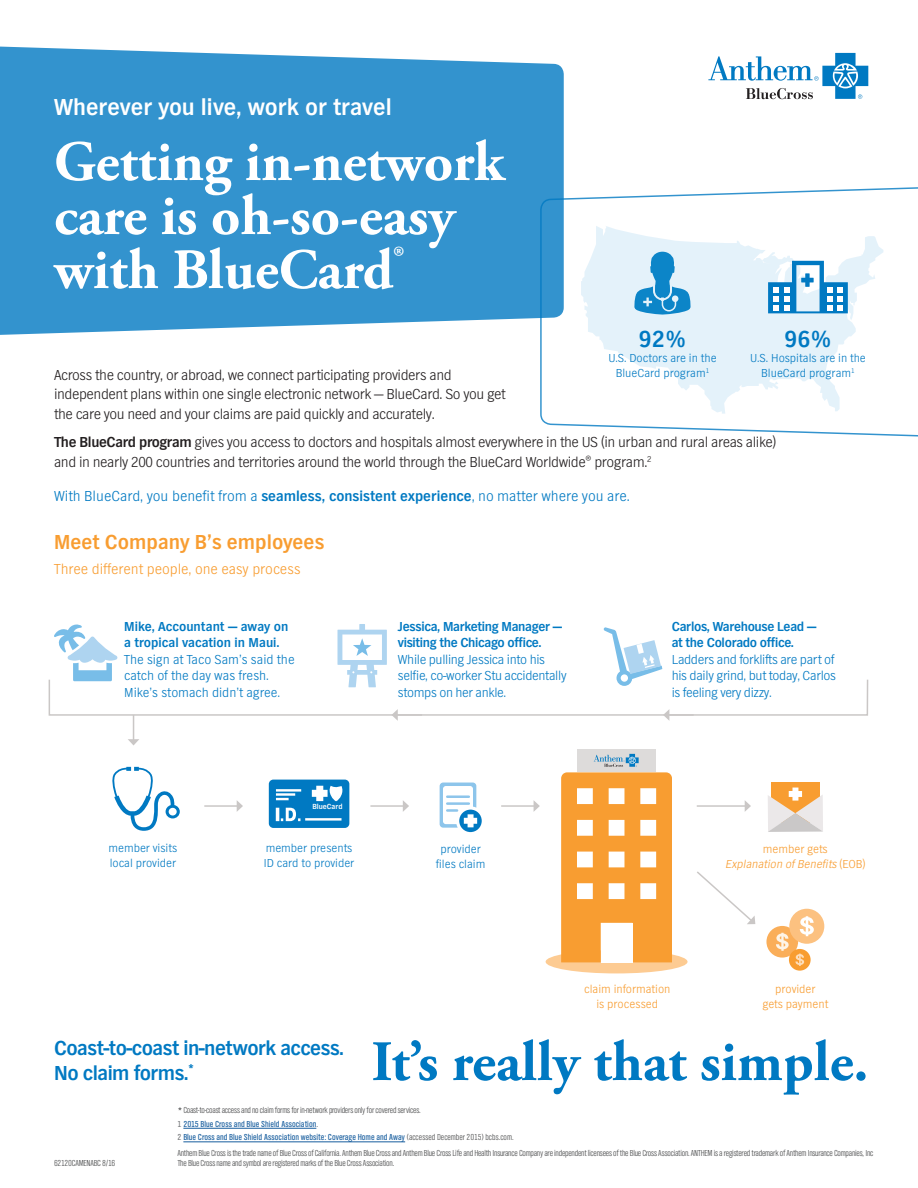
<style>
.page{position:relative;width:918px;height:1188px;background:#fff}
.page>*{position:absolute;margin:0;border:0;box-sizing:border-box;transform-origin:0 0}
.t1{font:700 57px/54px "Adobe Garamond Pro";color:#fff}
.t2{font:700 57px "Adobe Garamond Pro";color:#0079c2}
.t3{font:700 24px "TV Nord EF";color:#fff}
.t4{font:700 24px "TV Nord EF";color:#0079c2}
.t5{font:700 21px/25.2px "TV Nord EF";letter-spacing:-.025em;color:#0079c2}
.t6{font:700 21px "TV Nord EF";color:#f89d31}
.Body_bullet_indent{font:300 15px/19.5px "TV Nord EF";letter-spacing:-.025em;color:#231f20}
.t7{font:300 15px "TV Nord EF";color:#0079c2}
.t8{font:300 15px "TV Nord EF";color:#f89d31}
.Body_bullet_indent-2{font:300 13.5px/16.5px "TV Nord EF";letter-spacing:-.025em;color:#0079c2}
.Body_bullet_indent-3{font:300 13.5px/16.5px "TV Nord EF";color:#0079c2}
.t9{font:300 12px/15px "TV Nord EF";color:#0079c2;text-align:center}
.t10{font:300 12px/15px "TV Nord EF";color:#f89d31;text-align:center}
.t11{font:italic 300 12px/15px "TV Nord EF";color:#f89d31;text-align:center}
.t12{font:300 9px "TV Nord Cond EF";letter-spacing:-.025em;color:#4b4c4d}
.t13{font:9px "TV Nord Cond EF";color:#175d9e}
.t14{font:700 7.65px "TV Nord EF";color:#fff}
.s1{font-weight:700}
.s2{font-style:normal}
.s3{font-size:12px}
.s4{color:#76787b}
.s5{font-weight:300;color:#4b4c4d}
</style>
<div class="page">
<div style="left:0;top:46px;width:564px;height:289px;background:#3393ce"></div>
<svg style="left:539px;top:178px;width:379px;height:259px"></svg>
<hr style="left:183px;top:1128px;width:133px;height:1px;background:#175d9e">
<hr style="left:183px;top:1142px;width:222px;height:1px;background:#175d9e">
<div style="left:766px;top:926px;width:32px;height:32px;background:#faae59;border-radius:50%"></div>
<svg style="left:776px;top:933px;width:13px;height:18px"></svg>
<div style="left:789px;top:949px;width:22px;height:22px;background:#f89d31;border-radius:50%"></div>
<svg style="left:795px;top:954px;width:9px;height:12px"></svg>
<div style="left:789px;top:909px;width:35px;height:35px;background:#fcc180;border-radius:50%"></div>
<svg style="left:800px;top:916px;width:14px;height:20px"></svg>
<div style="left:771px;top:782px;width:49px;height:40px;background:#f89d31"></div>
<svg style="left:768px;top:788px;width:55px;height:44px"></svg>
<hr style="left:370px;top:805px;width:34px;height:2px;background:#cac7c6">
<svg style="left:403px;top:800px;width:6px;height:12px"></svg>
<svg style="left:459px;top:810px;width:23px;height:22px"></svg>
<svg style="left:440px;top:783px;width:37px;height:45px"></svg>
<svg style="left:697px;top:871px;width:58px;height:53px"></svg>
<div style="left:49px;top:679px;width:819px;height:37px;border:2px solid #cac7c6"></div>
<svg style="left:269px;top:780px;width:80px;height:48px;background:#2f91cd"></svg>
<svg style="left:128px;top:715px;width:11px;height:31px"></svg>
<hr style="left:501px;top:805px;width:33px;height:2px;background:#cac7c6">
<svg style="left:534px;top:801px;width:6px;height:10px"></svg>
<hr style="left:697px;top:805px;width:48px;height:2px;background:#cac7c6">
<svg style="left:745px;top:801px;width:6px;height:11px"></svg>
<svg style="left:112px;top:767px;width:68px;height:64px"></svg>
<hr style="left:204px;top:805px;width:33px;height:2px;background:#cac7c6">
<svg style="left:237px;top:801px;width:6px;height:11px"></svg>
<svg style="left:54px;top:624px;width:63px;height:57px"></svg>
<svg style="left:338px;top:624px;width:49px;height:63px"></svg>
<svg style="left:604px;top:627px;width:58px;height:59px"></svg>
<svg style="left:581px;top:226px;width:302px;height:188px;fill:#e4f2fa"></svg>
<svg style="left:768px;top:261px;width:80px;height:52px"></svg>
<svg style="left:634px;top:252px;width:57px;height:63px;background:#76bae0"></svg>
<hr style="left:397px;top:714px;width:25px;height:2px;background:#cac7c6">
<svg style="left:392px;top:709px;width:6px;height:12px"></svg>
<hr style="left:669px;top:714px;width:25px;height:2px;background:#cac7c6">
<svg style="left:663px;top:710px;width:6px;height:10px"></svg>
<svg style="left:708px;top:53px;width:160px;height:46px"></svg>
<div style="left:546px;top:950px;width:142px;height:23px;background:#fdcb92;border-radius:50%"></div>
<div style="left:578px;top:749px;width:78px;height:23px;background:#dddbda"></div>
<svg style="left:561px;top:754px;width:111px;height:209px"></svg>
<p class="t3" style="left:54px;top:94px;width:339px">Wherever you live, work or travel</p>
<p class="t1" style="left:54px;top:136px;width:452px">Getting in-network care is oh-so-easy with BlueCard<sup>®</sup></p>
<p class="t4" style="left:784px;top:325px;width:49px">96%</p>
<p class="t9" style="left:750px;top:350px;width:117px">U.S. Hospitals are in the<br>BlueCard program<sup>1</sup></p>
<p class="t4" style="left:639px;top:326px;width:49px">92%</p>
<p class="t9" style="left:608px;top:351px;width:110px">U.S. Doctors are in the<br>BlueCard program<sup>1</sup></p>
<p class="Body_bullet_indent" style="left:54px;top:365px;width:453px">Across the country, or abroad, we connect participating providers and independent plans within one single electronic network — BlueCard. So you get the care you need and your claims are paid quickly and accurately.</p>
<p class="Body_bullet_indent" style="left:54px;top:432px;width:724px"><span class="s1">The BlueCard program</span> gives you access to doctors and hospitals almost everywhere in the US (in urban and rural areas alike) and in nearly 200 countries and territories around the world through the BlueCard Worldwide<sup>®</sup> program.<sup>2</sup></p>
<p class="t7" style="left:54px;top:488px;width:577px">With BlueCard, you benefit from a <span class="s1">seamless, consistent experience</span>, no matter where you are.</p>
<p class="t6" style="left:54px;top:531px;width:272px">Meet Company B’s employees</p>
<p class="t8" style="left:54px;top:561px;width:248px">Three different people, one easy process</p>
<p class="Body_bullet_indent-3" style="left:124px;top:618px;width:172px"><span class="s1">Mike, Accountant — away on a tropical vacation in Maui.<br></span>The sign at Taco Sam’s said the catch of the day was fresh.<br>Mike’s stomach didn’t agree.</p>
<p class="Body_bullet_indent-2" style="left:398px;top:618px;width:170px"><span class="s1">Jessica, Marketing Manager — visiting the Chicago office.<br></span>While pulling Jessica into his selfie, co-worker Stu accidentally stomps on her ankle.</p>
<p class="Body_bullet_indent-2" style="left:672px;top:618px;width:166px"><span class="s1">Carlos, Warehouse Lead —<br>at the Colorado office.<br></span>Ladders and forklifts are part of his daily grind, but today, Carlos is feeling very dizzy.</p>
<p class="t9" style="left:109px;top:840px;width:70px;text-align:left">member visits local provider</p>
<p class="t14" style="left:312px;top:803px;width:32px">BlueCard</p>
<p class="t9" style="left:264px;top:840px;width:92px;text-align:left">member presents<br>ID card to provider</p>
<p class="t9" style="left:436px;top:842px;width:51px">provider files claim</p>
<p class="t10" style="left:584px;top:982px;width:88px">claim information is processed</p>
<p class="t11" style="left:725px;top:842px;width:142px"><span class="s2">member gets<br></span>Explanation of Benefits <span class="s2">( E O B )</span></p>
<p class="t10" style="left:763px;top:982px;width:67px">provider<br>gets payment</p>
<p class="t2" style="left:372px;top:1029px;width:498px">It’s really that simple.</p>
<p class="t12" style="left:177px;top:1105px;width:245px"><span class="s3">*</span> Coast-to-coast access and no claim forms for in-network providers only for covered services.</p>
<p class="t13" style="left:177px;top:1119px;width:142px"><span class="s4">1</span> 2015 Blue Cross and Blue Shield Association<span class="s4">.</span></p>
<p class="t13" style="left:177px;top:1132px;width:338px"><span class="s4">2</span> Blue Cross and Blue Shield Association website: Coverage Home and Away <span class="s5">(accessed December 2015) bcbs.com.</span></p>
<p class="t12" style="left:177px;top:1148px;width:698px">Anthem Blue Cross is the trade name of Blue Cross of California. Anthem Blue Cross and Anthem Blue Cross Life and Health Insurance Company are independent licensees of the Blue Cross Association. ANTHEM is a registered trademark of Anthem Insurance Companies, Inc</p>
<p class="t5" style="left:54px;top:1035px;width:292px">Coast-to-coast in-network access.<br>No claim forms.<sup>*</sup></p>
<p class="t12" style="left:54px;top:1159px;width:63px">62120CAMENABC 8/16</p>
<p class="t12" style="left:177px;top:1159px;width:218px">The Blue Cross name and symbol are registered marks of the Blue Cross Association.</p>
</div>
